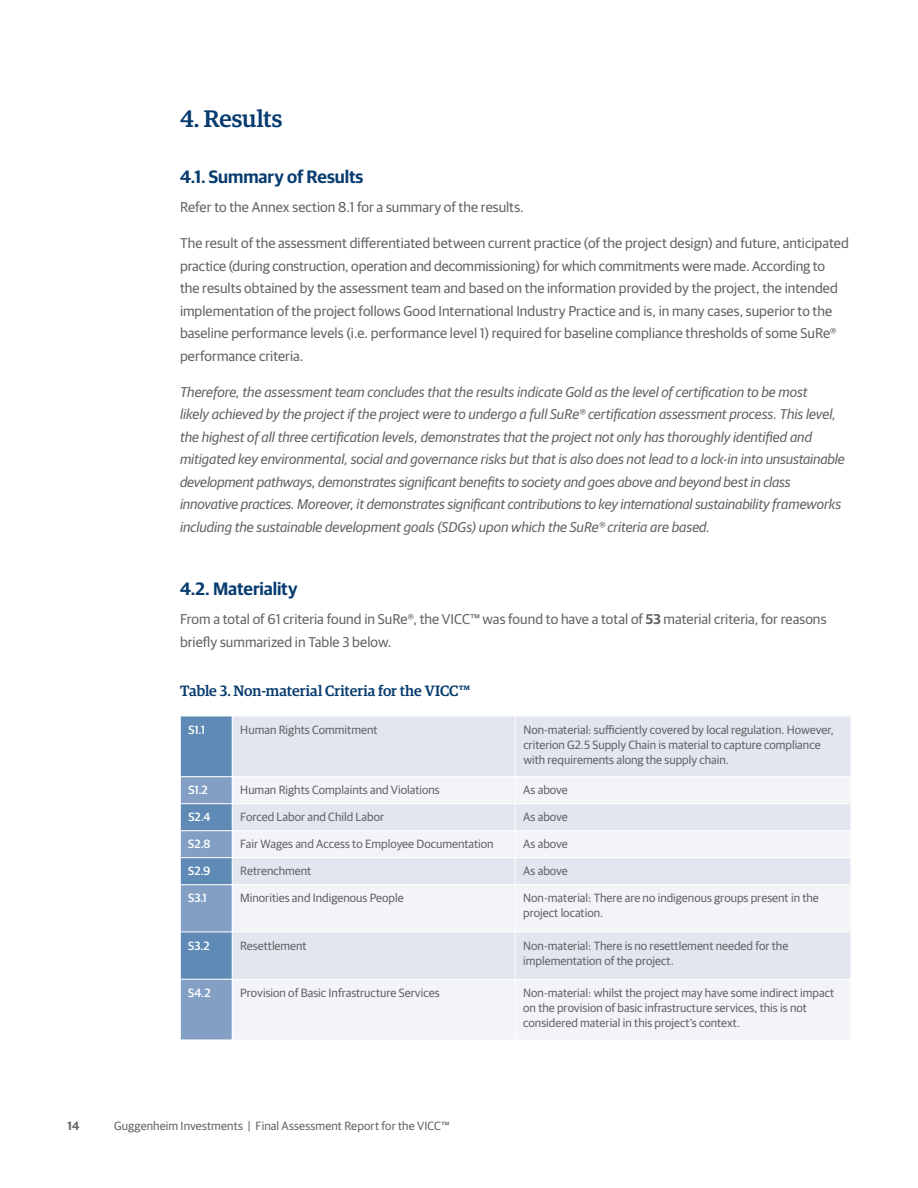
<style>
.page{position:relative;width:918px;height:1188px;background:#fff}
.page>*{position:absolute;margin:0;border:0;box-sizing:border-box;transform-origin:0 0}
.t1{font:500 24px "Guardian Egyp";letter-spacing:-.005em;color:#063b6f}
.t2{font:600 18px "Guardian Sans";letter-spacing:-.005em;color:#063b6f}
.t3{font:500 15px "Guardian Egyp";letter-spacing:-.005em;color:#063b6f}
.t4{font:14.25px/22.5px "Guardian Sans";color:#636466}
.t5{font:italic 14.25px/22.5px "Guardian Sans";letter-spacing:-.005em;color:#636466}
.t6{font:12px/15px "Guardian Sans";color:#636466}
.t7{font:500 12px "Guardian Sans";color:#fff}
.t8{font:600 12px "Guardian Sans";color:#636466}
.s1{font-weight:600}
</style>
<div class="page">
<div style="left:233px;top:717px;width:618px;height:59px;background:#e1e6ef"></div>
<svg style="left:233px;top:778px;width:618px;height:261px;fill:#f3f4f8"></svg>
<hr style="left:515px;top:716px;width:1px;height:60px;background:#fff">
<hr style="left:232px;top:803px;width:283px;height:1px;background:#fff">
<hr style="left:515px;top:803px;width:336px;height:1px;background:#fff">
<hr style="left:232px;top:830px;width:283px;height:1px;background:#fff">
<hr style="left:515px;top:830px;width:336px;height:1px;background:#fff">
<hr style="left:232px;top:857px;width:283px;height:1px;background:#fff">
<svg style="left:180px;top:716px;width:52px;height:324px;background:#789ac0"></svg>
<hr style="left:515px;top:857px;width:336px;height:1px;background:#fff">
<svg style="left:515px;top:778px;width:1px;height:106px"></svg>
<hr style="left:180px;top:884px;width:52px;height:1px;background:#fff">
<hr style="left:180px;top:885px;width:1px;height:47px;background:#fff">
<hr style="left:232px;top:884px;width:283px;height:1px;background:#fff">
<hr style="left:515px;top:884px;width:336px;height:1px;background:#fff">
<hr style="left:515px;top:885px;width:1px;height:47px;background:#fff">
<hr style="left:180px;top:932px;width:52px;height:1px;background:#fff">
<hr style="left:180px;top:932px;width:1px;height:47px;background:#fff">
<hr style="left:232px;top:932px;width:283px;height:1px;background:#fff">
<hr style="left:515px;top:932px;width:336px;height:1px;background:#fff">
<hr style="left:515px;top:932px;width:1px;height:47px;background:#fff">
<hr style="left:180px;top:979px;width:52px;height:1px;background:#fff">
<hr style="left:180px;top:979px;width:1px;height:61px;background:#fff">
<hr style="left:232px;top:979px;width:283px;height:1px;background:#fff">
<hr style="left:515px;top:979px;width:336px;height:1px;background:#fff">
<hr style="left:515px;top:979px;width:1px;height:61px;background:#fff">
<h1 class="t1" style="left:180px;top:101px;width:104px">4. Results</h1>
<h2 class="t2" style="left:180px;top:164px;width:185px">4.1. Summary of Results</h2>
<p class="t4" style="left:180px;top:195px;width:345px">Refer to the Annex section 8.1 for a summary of the results.</p>
<p class="t4" style="left:180px;top:231px;width:670px">The result of the assessment differentiated between current practice (of the project design) and future, anticipated practice (during construction, operation and decommissioning) for which commitments were made. According to<br>the results obtained by the assessment team and based on the information provided by the project, the intended implementation of the project follows Good International Industry Practice and is, in many cases, superior to the baseline performance levels (i.e. performance level 1) required for baseline compliance thresholds of some SuRe® performance criteria.</p>
<p class="t5" style="left:180px;top:380px;width:666px">Therefore, the assessment team concludes that the results indicate Gold as the level of certification to be most<br>likely achieved by the project if the project were to undergo a full SuRe® certification assessment process. This level, the highest of all three certification levels, demonstrates that the project not only has thoroughly identified and mitigated key environmental, social and governance risks but that is also does not lead to a lock-in into unsustainable development pathways, demonstrates significant benefits to society and goes above and beyond best in class innovative practices. Moreover, it demonstrates significant contributions to key international sustainability frameworks including the sustainable development goals (SDGs) upon which the SuRe® criteria are based.</p>
<h2 class="t2" style="left:180px;top:575px;width:119px">4.2. Materiality</h2>
<p class="t4" style="left:180px;top:607px;width:648px">From a total of 61 criteria found in SuRe®, the VICC™ was found to have a total of <span class="s1">53</span> material criteria, for reasons briefly summarized in Table 3 below.</p>
<p class="t3" style="left:180px;top:680px;width:292px">Table 3. Non-material Criteria for the VICC™</p>
<p class="t7" style="left:188px;top:721px;width:18px">S1.1</p>
<p class="t6" style="left:240px;top:721px;width:139px">Human Rights Commitment</p>
<p class="t6" style="left:523px;top:721px;width:312px">Non-material: sufficiently covered by local regulation. However, criterion G2.5 Supply Chain is material to capture compliance with requirements along the supply chain.</p>
<p class="t7" style="left:188px;top:781px;width:21px">S1.2</p>
<p class="t6" style="left:240px;top:782px;width:201px">Human Rights Complaints and Violations</p>
<p class="t6" style="left:523px;top:782px;width:46px">As above</p>
<p class="t7" style="left:188px;top:808px;width:24px">S2.4</p>
<p class="t6" style="left:240px;top:809px;width:145px">Forced Labor and Child Labor</p>
<p class="t6" style="left:523px;top:809px;width:46px">As above</p>
<p class="t7" style="left:188px;top:835px;width:24px">S2.8</p>
<p class="t6" style="left:240px;top:836px;width:255px">Fair Wages and Access to Employee Documentation</p>
<p class="t6" style="left:523px;top:836px;width:46px">As above</p>
<p class="t7" style="left:188px;top:862px;width:24px">S2.9</p>
<p class="t6" style="left:240px;top:863px;width:73px">Retrenchment</p>
<p class="t6" style="left:523px;top:863px;width:46px">As above</p>
<p class="t7" style="left:188px;top:889px;width:20px">S3.1</p>
<p class="t6" style="left:240px;top:890px;width:165px">Minorities and Indigenous People</p>
<p class="t6" style="left:523px;top:890px;width:297px">Non-material: There are no indigenous groups present in the project location.</p>
<p class="t7" style="left:188px;top:937px;width:23px">S3.2</p>
<p class="t6" style="left:240px;top:937px;width:68px">Resettlement</p>
<p class="t6" style="left:523px;top:937px;width:267px">Non-material: There is no resettlement needed for the implementation of the project.</p>
<p class="t7" style="left:188px;top:984px;width:24px">S4.2</p>
<p class="t6" style="left:240px;top:984px;width:201px">Provision of Basic Infrastructure Services</p>
<p class="t6" style="left:523px;top:984px;width:312px">Non-material: whilst the project may have some indirect impact on the provision of basic infrastructure services, this is not considered material in this project’s context.</p>
<p class="t8" style="left:68px;top:1117px;width:14px">14</p>
<p class="t6" style="left:114px;top:1117px;width:337px">Guggenheim Investments | Final Assessment Report for the VICC™</p>
</div>
